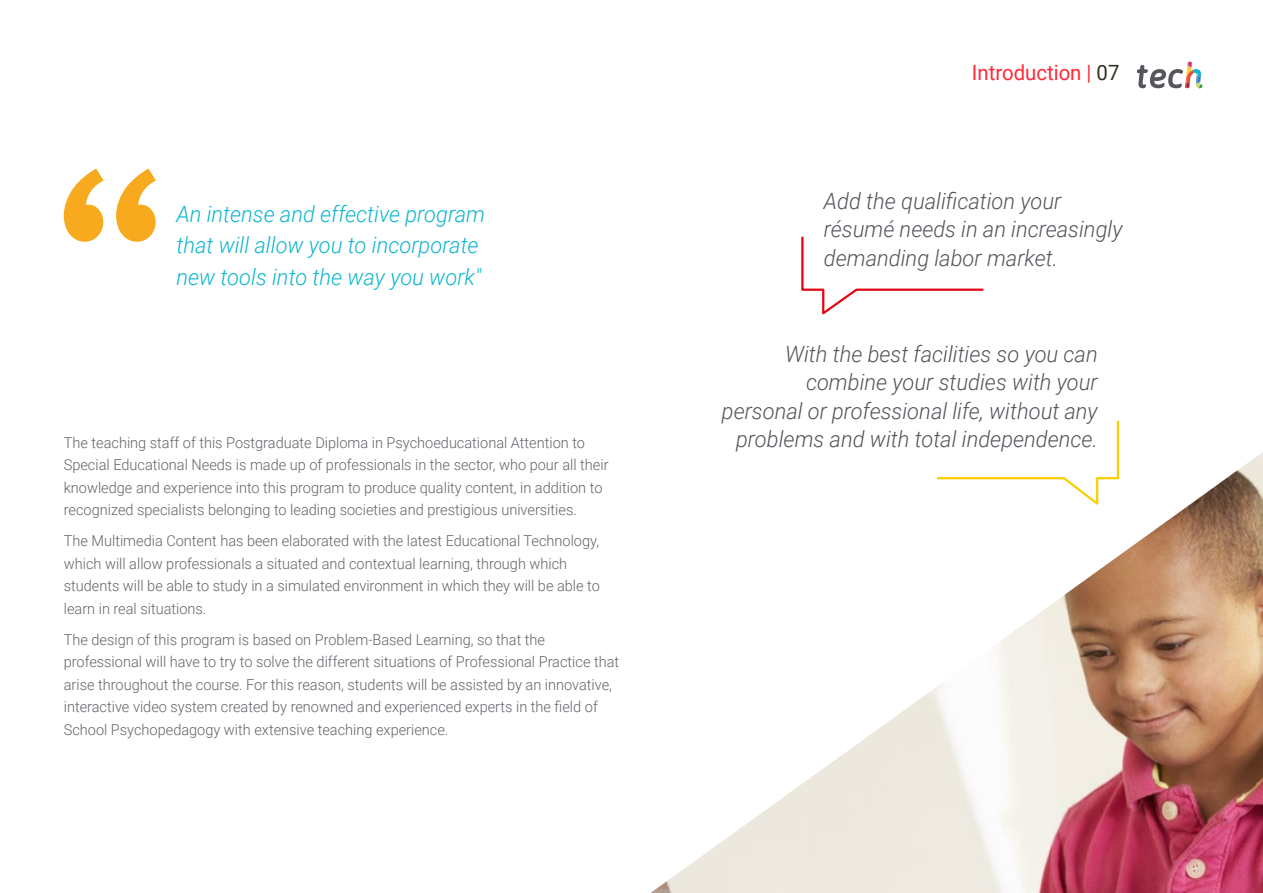
<style>
.page{position:relative;width:1263px;height:893px;background:#fff}
.page>*{position:absolute;margin:0;border:0;box-sizing:border-box;transform-origin:0 0}
.t1{font:italic 300 22.5px/28.5px "Roboto";color:#52555b;text-align:right}
.t2{font:italic 300 22.5px/31.5px "Roboto";color:#0fb6cf}
.t3{font:21px "Roboto";color:#ff293a}
.t4{font:300 15px/22.5px "Roboto";color:#61646a}
.s1{color:#312e20}
</style>
<div class="page">
<svg style="left:64px;top:169px;width:92px;height:73px"></svg>
<img style="left:650px;top:452px;width:613px;height:441px">
<svg style="left:935px;top:420px;width:185px;height:88px"></svg>
<svg style="left:801px;top:236px;width:183px;height:79px"></svg>
<svg style="left:1137px;top:62px;width:65px;height:27px"></svg>
<h1 class="t2" style="left:176px;top:197px;width:310px">An intense and effective program that will allow you to incorporate new tools into the way you work"</h1>
<p class="t4" style="left:64px;top:431px;width:546px">The teaching staff of this Postgraduate Diploma in Psychoeducational Attention to Special Educational Needs is made up of professionals in the sector, who pour all their knowledge and experience into this program to produce quality content, in addition to recognized specialists belonging to leading societies and prestigious universities.</p>
<p class="t4" style="left:64px;top:529px;width:538px">The Multimedia Content has been elaborated with the latest Educational Technology, which will allow professionals a situated and contextual learning, through which students will be able to study in a simulated environment in which they will be able to learn in real situations.</p>
<p class="t4" style="left:64px;top:628px;width:557px">The design of this program is based on Problem-Based Learning, so that the professional will have to try to solve the different situations of Professional Practice that arise throughout the course. For this reason, students will be assisted by an innovative, interactive video system created by renowned and experienced experts in the field of School Psychopedagogy with extensive teaching experience.</p>
<h2 class="t3" style="left:972px;top:57px;width:149px">Introduction | <span class="s1">07</span></h2>
<h1 class="t1" style="left:824px;top:186px;width:300px;text-align:left">Add the qualification your résumé needs in an increasingly demanding labor market.</h1>
<h1 class="t1" style="left:722px;top:338px;width:377px">With the best facilities so you can combine your studies with your personal or professional life, without any problems and with total independence.</h1>
</div>
